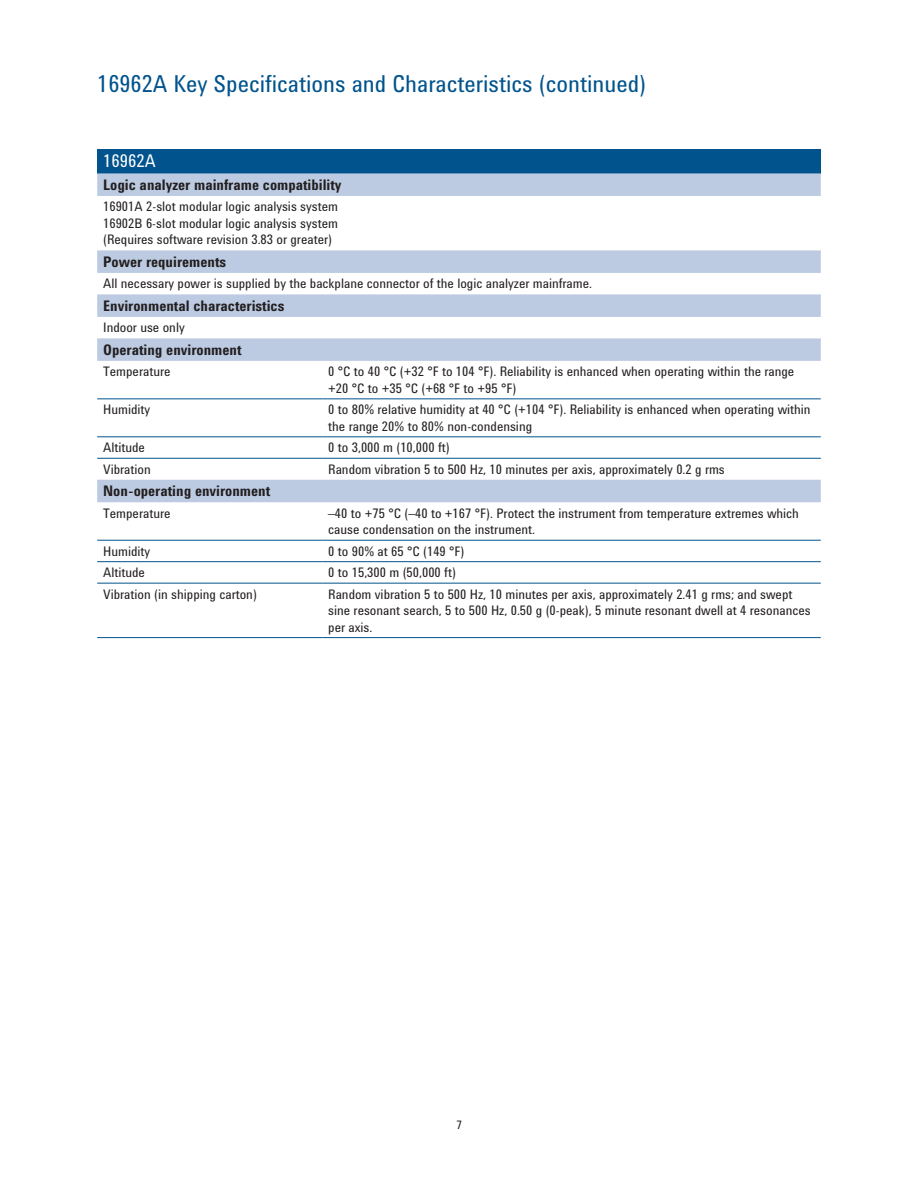
<style>
.page{position:relative;width:918px;height:1188px;background:#fff}
.page>*{position:absolute;margin:0;border:0;box-sizing:border-box;transform-origin:0 0}
.Header_1_-_Navy_Blue{font:24px "Agilent Condensed CFF";color:#00538d}
.Table_Heading_1{font:18px "Agilent Condensed CFF";color:#fff}
.Table_Heading_3{font:700 15px "Agilent Condensed CFF";color:#231f20}
.Table_Text{font:13.5px/16.5px "Agilent Condensed CFF";color:#231f20}
.t1{font:12px "Agilent Condensed CFF";color:#231f20}
</style>
<div class="page">
<div style="left:97px;top:149px;width:724px;height:24px;background:#00538d"></div>
<svg style="left:97px;top:173px;width:724px;height:329px"></svg>
<hr style="left:97px;top:398px;width:225px;height:1px;background:#00538d">
<hr style="left:322px;top:398px;width:499px;height:1px;background:#00538d">
<hr style="left:97px;top:436px;width:225px;height:1px;background:#00538d">
<hr style="left:322px;top:436px;width:499px;height:1px;background:#00538d">
<hr style="left:97px;top:458px;width:225px;height:1px;background:#00538d">
<hr style="left:322px;top:458px;width:499px;height:1px;background:#00538d">
<hr style="left:97px;top:540px;width:225px;height:1px;background:#00538d">
<hr style="left:322px;top:540px;width:499px;height:1px;background:#00538d">
<hr style="left:97px;top:561px;width:225px;height:1px;background:#00538d">
<hr style="left:322px;top:561px;width:499px;height:1px;background:#00538d">
<hr style="left:97px;top:583px;width:225px;height:1px;background:#00538d">
<hr style="left:322px;top:583px;width:499px;height:1px;background:#00538d">
<hr style="left:97px;top:637px;width:225px;height:1px;background:#00538d">
<hr style="left:322px;top:637px;width:499px;height:1px;background:#00538d">
<p class="Header_1_-_Navy_Blue" style="left:97px;top:66px;width:550px">16962A Key Specifications and Characteristics (continued)</p>
<p class="Table_Heading_1" style="left:103px;top:148px;width:54px">16962A</p>
<p class="Table_Heading_3" style="left:103px;top:173px;width:240px">Logic analyzer mainframe compatibility</p>
<p class="Table_Text" style="left:103px;top:198px;width:236px">16901A 2-slot modular logic analysis system</p>
<p class="Table_Text" style="left:103px;top:214px;width:236px">16902B 6-slot modular logic analysis system</p>
<p class="Table_Text" style="left:103px;top:231px;width:230px">(Requires software revision 3.83 or greater)</p>
<p class="Table_Heading_3" style="left:103px;top:250px;width:125px">Power requirements</p>
<p class="Table_Text" style="left:103px;top:275px;width:490px">All necessary power is supplied by the backplane connector of the logic analyzer mainframe.</p>
<p class="Table_Heading_3" style="left:103px;top:294px;width:183px">Environmental characteristics</p>
<p class="Table_Text" style="left:103px;top:319px;width:83px">Indoor use only</p>
<p class="Table_Heading_3" style="left:103px;top:338px;width:140px">Operating environment</p>
<p class="Table_Text" style="left:103px;top:363px;width:69px">Temperature</p>
<p class="Table_Text" style="left:328px;top:363px;width:468px">0 °C to 40 °C (+32 °F to 104 °F). Reliability is enhanced when operating within the range +20 °C to +35 °C (+68 °F to +95 °F)</p>
<p class="Table_Text" style="left:103px;top:401px;width:49px">Humidity</p>
<p class="Table_Text" style="left:328px;top:401px;width:484px">0 to 80% relative humidity at 40 °C (+104 °F). Reliability is enhanced when operating within the range 20% to 80% non-condensing</p>
<p class="Table_Text" style="left:103px;top:439px;width:43px">Altitude</p>
<p class="Table_Text" style="left:328px;top:439px;width:123px">0 to 3,000 m (10,000 ft)</p>
<p class="Table_Text" style="left:103px;top:460px;width:49px">Vibration</p>
<p class="Table_Text" style="left:328px;top:460px;width:398px">Random vibration 5 to 500 Hz, 10 minutes per axis, approximately 0.2 g rms</p>
<p class="Table_Heading_3" style="left:103px;top:480px;width:169px">Non-operating environment</p>
<p class="Table_Text" style="left:103px;top:504px;width:69px">Temperature</p>
<p class="Table_Text" style="left:328px;top:504px;width:472px">–40 to +75 °C (–40 to +167 °F). Protect the instrument from temperature extremes which cause condensation on the instrument.</p>
<p class="Table_Text" style="left:103px;top:542px;width:49px">Humidity</p>
<p class="Table_Text" style="left:328px;top:542px;width:138px">0 to 90% at 65 °C (149 °F)</p>
<p class="Table_Text" style="left:103px;top:564px;width:43px">Altitude</p>
<p class="Table_Text" style="left:328px;top:564px;width:129px">0 to 15,300 m (50,000 ft)</p>
<p class="Table_Text" style="left:103px;top:585px;width:155px">Vibration (in shipping carton)</p>
<p class="Table_Text" style="left:328px;top:585px;width:484px">Random vibration 5 to 500 Hz, 10 minutes per axis, approximately 2.41 g rms; and swept sine resonant search, 5 to 500 Hz, 0.50 g (0-peak), 5 minute resonant dwell at 4 resonances per axis.</p>
<p class="t1" style="left:456px;top:1115px;width:7px">7</p>
</div>
